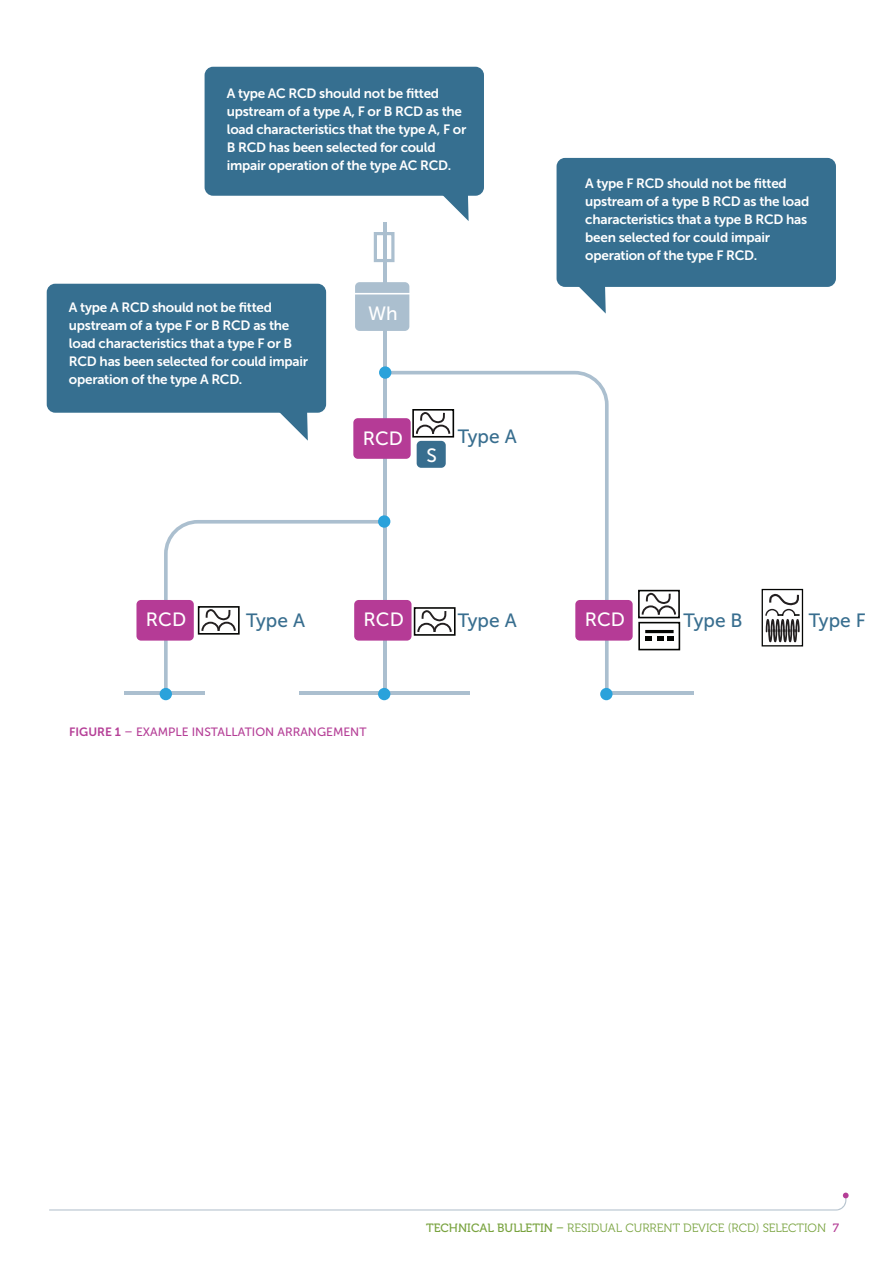
<style>
.page{position:relative;width:893px;height:1263px;background:#fff}
.page>*{position:absolute;margin:0;border:0;box-sizing:border-box;transform-origin:0 0}
.t1{font:19.2px "Museo Sans 500";color:#386e8f}
.t2{font:19.2px "Museo Sans 500";color:#fff}
.t3{font:13.5px/18px "Museo Sans 700";letter-spacing:-.02em;color:#fff}
.t4{font:12px "Museo 300";color:#79a33f}
.t5{font:12px "Museo Sans 500";color:#b53f97}
.s1{font-family:"Museo Sans 700"}
.s2{font-family:"Museo 500"}
.s3{font-family:"Museo 500";color:#b53f97}
</style>
<div class="page">
<div style="left:374px;top:232px;width:20px;height:30px;border:3px solid #abbfcf"></div>
<div style="left:762px;top:589px;width:41px;height:57px;border:1px solid #040503"></div>
<hr style="left:124px;top:691px;width:81px;height:4px;background:#abbfcf">
<hr style="left:604px;top:691px;width:90px;height:4px;background:#abbfcf">
<hr style="left:383px;top:222px;width:4px;height:471px;background:#abbfcf">
<div style="left:378px;top:688px;width:12px;height:12px;background:#2aa2db;border-radius:50%"></div>
<div style="left:160px;top:688px;width:12px;height:12px;background:#2aa2db;border-radius:50%"></div>
<div style="left:378px;top:515px;width:12px;height:13px;background:#2aa2db;border-radius:50%"></div>
<svg style="left:388px;top:371px;width:221px;height:324px"></svg>
<div style="left:379px;top:366px;width:12px;height:13px;background:#2aa2db;border-radius:50%"></div>
<div style="left:600px;top:688px;width:12px;height:12px;background:#2aa2db;border-radius:50%"></div>
<div style="left:353px;top:418px;width:58px;height:41px;background:#b53b96;border-radius:5px"></div>
<div style="left:136px;top:600px;width:58px;height:41px;background:#b53b96;border-radius:5px"></div>
<div style="left:354px;top:600px;width:57px;height:41px;background:#b53b96;border-radius:5px"></div>
<div style="left:575px;top:600px;width:58px;height:41px;background:#b53b96;border-radius:5px"></div>
<div style="left:417px;top:441px;width:29px;height:27px;background:#386e8f;border-radius:5px"></div>
<div style="left:355px;top:282px;width:54px;height:49px;background:#abbfcf;border-radius:5px"></div>
<hr style="left:350px;top:293px;width:61px;height:1px;background:#fff">
<svg style="left:164px;top:520px;width:221px;height:176px"></svg>
<div style="left:414px;top:607px;width:42px;height:29px;border:2px solid #040503"></div>
<svg style="left:416px;top:609px;width:37px;height:25px"></svg>
<div style="left:412px;top:409px;width:42px;height:28px;border:2px solid #040503"></div>
<svg style="left:415px;top:411px;width:36px;height:25px"></svg>
<div style="left:638px;top:590px;width:42px;height:28px;border:2px solid #040503"></div>
<svg style="left:641px;top:591px;width:36px;height:25px"></svg>
<div style="left:638px;top:622px;width:42px;height:28px;border:2px solid #040503"></div>
<hr style="left:645px;top:630px;width:29px;height:3px;background:#040503">
<svg style="left:646px;top:637px;width:27px;height:4px"></svg>
<svg style="left:765px;top:593px;width:35px;height:50px"></svg>
<div style="left:47px;top:284px;width:279px;height:129px;background:#366f90;border-radius:9px"></div>
<div style="left:205px;top:67px;width:279px;height:129px;background:#366f90;border-radius:9px"></div>
<div style="left:557px;top:158px;width:279px;height:129px;background:#366f90;border-radius:9px"></div>
<svg style="left:49px;top:1192px;width:800px;height:18px"></svg>
<svg style="left:437px;top:195px;width:32px;height:26px"></svg>
<svg style="left:574px;top:286px;width:32px;height:28px"></svg>
<svg style="left:277px;top:412px;width:31px;height:29px"></svg>
<p class="t3" style="left:227px;top:85px;width:241px">A type AC RCD should not be fitted upstream of a type A, F or B RCD as the load characteristics that the type A, F or B RCD has been selected for could impair operation of the type AC RCD.</p>
<p class="t3" style="left:69px;top:299px;width:241px">A type A RCD should not be fitted upstream of a type F or B RCD as the load characteristics that a type F or B RCD has been selected for could impair operation of the type A RCD.</p>
<h1 class="t2" style="left:368px;top:302px;width:31px">Wh</h1>
<h1 class="t2" style="left:363px;top:427px;width:42px">RCD</h1>
<h1 class="t1" style="left:458px;top:425px;width:61px">Type A</h1>
<h1 class="t2" style="left:426px;top:444px;width:12px">S</h1>
<p class="t3" style="left:585px;top:175px;width:225px">A type F RCD should not be fitted upstream of a type B RCD as the load characteristics that a type B RCD has been selected for could impair operation of the type F RCD.</p>
<h1 class="t2" style="left:146px;top:609px;width:42px">RCD</h1>
<h1 class="t1" style="left:246px;top:609px;width:61px">Type A</h1>
<h1 class="t2" style="left:364px;top:609px;width:42px">RCD</h1>
<h1 class="t1" style="left:458px;top:609px;width:61px">Type A</h1>
<h1 class="t2" style="left:585px;top:609px;width:42px">RCD</h1>
<h1 class="t1" style="left:683px;top:609px;width:61px">Type B</h1>
<h1 class="t1" style="left:809px;top:609px;width:58px">Type F</h1>
<p class="t5" style="left:69px;top:725px;width:299px"><span class="s1">FIGURE 1</span> – EXAMPLE INSTALLATION ARRANGEMENT</p>
<p class="t4" style="left:426px;top:1224px;width:414px"><span class="s2">TECHNICAL BULLETIN –</span> RESIDUAL CURRENT DEVICE (RCD) SELECTION <span class="s3">7</span></p>
</div>
